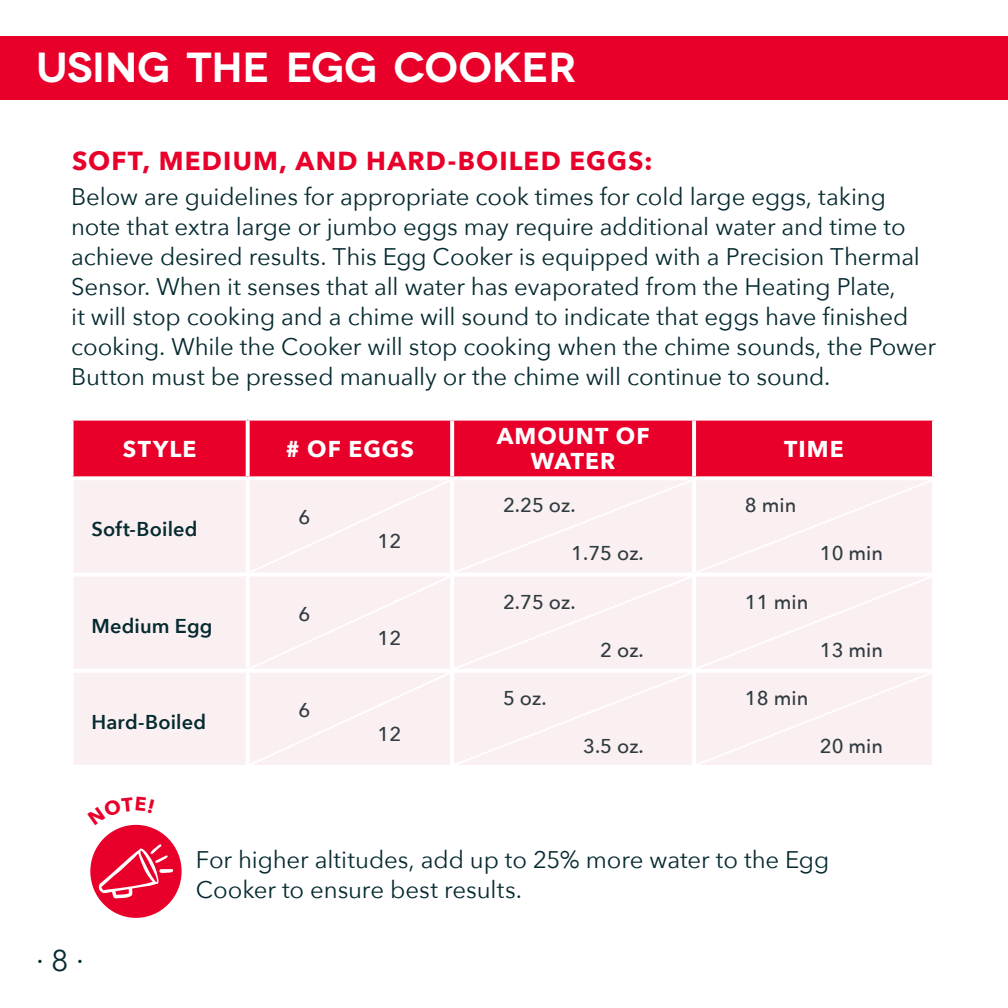
<style>
.page{position:relative;width:1008px;height:1008px;background:#fff}
.page>*{position:absolute;margin:0;border:0;box-sizing:border-box;transform-origin:0 0}
.Page_Title{font:600 42px "Novecentowide";letter-spacing:-.01em;color:#fff}
.t1{font:30px "Avenir Next";color:#052a30}
.Page_Subheads{font:700 26px "Avenir Next";letter-spacing:.045em;color:#e8002a}
.Body_Text{font:24px/30px "Avenir Next";letter-spacing:-.005em;color:#052a30}
.Chart_Header{font:700 22.8px/25.8px "Avenir Next";letter-spacing:.045em;color:#fff;text-align:center}
.t2{font:500 20px "Avenir Next";color:#313c42}
.Chart_Text_-_Demi_Bold{font:600 20px "Avenir Next";letter-spacing:.01em;color:#052a30}
</style>
<div class="page">
<div style="left:0;top:36px;width:1008px;height:63px;background:#e8002a"></div>
<div style="left:90px;top:825px;width:92px;height:93px;background:#e8002a;border-radius:50%"></div>
<svg style="left:98px;top:844px;width:76px;height:54px"></svg>
<div style="left:74px;top:421px;width:858px;height:55px;background:#e8002a"></div>
<div style="left:74px;top:480px;width:172px;height:285px;background:#faf0f1"></div>
<svg style="left:71px;top:418px;width:177px;height:3px"></svg>
<svg style="left:73px;top:421px;width:1px;height:55px"></svg>
<svg style="left:248px;top:420px;width:204px;height:1px"></svg>
<svg style="left:246px;top:421px;width:4px;height:55px"></svg>
<svg style="left:452px;top:418px;width:242px;height:3px"></svg>
<svg style="left:450px;top:421px;width:4px;height:55px"></svg>
<svg style="left:694px;top:419px;width:240px;height:2px"></svg>
<svg style="left:692px;top:421px;width:4px;height:55px"></svg>
<svg style="left:71px;top:476px;width:177px;height:2px"></svg>
<svg style="left:248px;top:476px;width:204px;height:1px"></svg>
<svg style="left:452px;top:476px;width:242px;height:2px"></svg>
<svg style="left:694px;top:476px;width:240px;height:2px"></svg>
<hr style="left:70px;top:573px;width:178px;height:4px;background:#fff">
<hr style="left:70px;top:669px;width:178px;height:4px;background:#fff">
<div style="left:250px;top:480px;width:682px;height:285px;background:#faf0f1"></div>
<p class="Page_Title" style="left:36px;top:42px;width:542px">USING THE EGG COOKER</p>
<p class="Page_Subheads" style="left:72px;top:138px;width:582px">SOFT, MEDIUM, AND HARD-BOILED EGGS:</p>
<p class="Body_Text" style="left:71px;top:180px;width:866px">Below are guidelines for appropriate cook times for cold large eggs, taking note that extra large or jumbo eggs may require additional water and time to achieve desired results. This Egg Cooker is equipped with a Precision Thermal Sensor. When it senses that all water has evaporated from the Heating Plate,<br>it will stop cooking and a chime will sound to indicate that eggs have finished cooking. While the Cooker will stop cooking when the chime sounds, the Power Button must be pressed manually or the chime will continue to sound.</p>
<p class="Chart_Header" style="left:123px;top:435px;width:75px">STYLE</p>
<p class="Chart_Header" style="left:286px;top:435px;width:130px"># OF EGGS</p>
<p class="Chart_Text_-_Demi_Bold" style="left:91px;top:512px;width:108px">Soft-Boiled</p>
<p class="Chart_Text_-_Demi_Bold" style="left:91px;top:609px;width:123px">Medium Egg</p>
<p class="Chart_Text_-_Demi_Bold" style="left:91px;top:705px;width:116px">Hard-Boiled</p>
<p class="t2" style="left:299px;top:500px;width:13px">6</p>
<p class="t2" style="left:299px;top:597px;width:13px">6</p>
<p class="t2" style="left:299px;top:693px;width:13px">6</p>
<p class="t2" style="left:377px;top:524px;width:25px">12</p>
<p class="t2" style="left:377px;top:621px;width:25px">12</p>
<p class="t2" style="left:377px;top:717px;width:25px">12</p>
<p class="Chart_Header" style="left:497px;top:423px;width:154px">AMOUNT OF<br>WATER</p>
<p class="t2" style="left:503px;top:488px;width:74px">2.25 oz.</p>
<p class="t2" style="left:571px;top:536px;width:74px">1.75 oz.</p>
<p class="t2" style="left:503px;top:585px;width:74px">2.75 oz.</p>
<p class="t2" style="left:600px;top:633px;width:45px">2 oz.</p>
<p class="t2" style="left:503px;top:681px;width:45px">5 oz.</p>
<p class="t2" style="left:583px;top:729px;width:62px">3.5 oz.</p>
<p class="Chart_Header" style="left:784px;top:435px;width:61px">TIME</p>
<p class="t2" style="left:745px;top:488px;width:53px">8 min</p>
<p class="t2" style="left:745px;top:585px;width:65px">11 min</p>
<p class="t2" style="left:745px;top:681px;width:65px">18 min</p>
<p class="t2" style="left:820px;top:536px;width:65px">10 min</p>
<p class="t2" style="left:820px;top:633px;width:65px">13 min</p>
<p class="t2" style="left:820px;top:729px;width:65px">20 min</p>
<p class="t1" style="left:36px;top:935px;width:49px">∙ 8 ∙</p>
<p class="Body_Text" style="left:196px;top:843px;width:635px">For higher altitudes, add up to 25% more water to the Egg<br>Cooker to ensure best results.</p>
</div>
